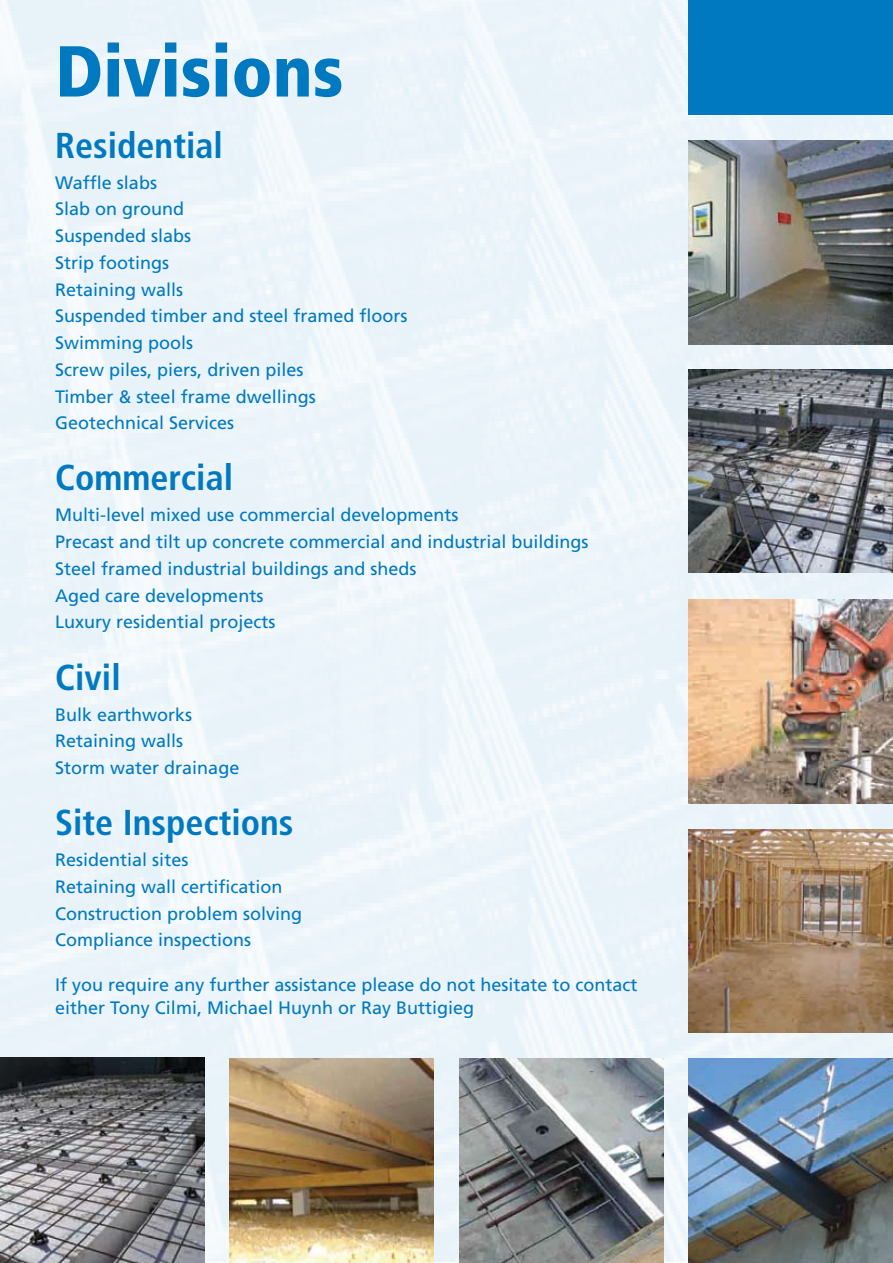
<style>
.page{position:relative;width:893px;height:1263px;background:#fff}
.page>*{position:absolute;margin:0;border:0;box-sizing:border-box;transform-origin:0 0}
.t1{font:900 condensed 72px "Frutiger";color:#0079c1}
.t2{font:700 condensed 36px "Frutiger";color:#0079c1}
.t3{font:18px/26.7px "Frutiger";color:#0079c1}
</style>
<div class="page">
<img style="left:0;top:0;width:893px;height:1261px">
<img style="left:0;top:1057px;width:204px;height:206px">
<img style="left:230px;top:1059px;width:204px;height:204px">
<img style="left:459px;top:1059px;width:204px;height:204px">
<img style="left:689px;top:1059px;width:204px;height:204px">
<img style="left:689px;top:829px;width:204px;height:203px">
<img style="left:689px;top:600px;width:204px;height:204px">
<img style="left:689px;top:370px;width:204px;height:203px">
<img style="left:689px;top:140px;width:204px;height:204px">
<div style="left:689px;top:0;width:204px;height:115px;background:#0079c1"></div>
<h1 class="t1" style="left:55px;top:28px;width:290px">Divisions</h1>
<h2 class="t2" style="left:55px;top:124px;width:169px">Residential</h2>
<p class="t3" style="left:55px;top:169px;width:354px">Waffle slabs<br>Slab on ground<br>Suspended slabs<br>Strip footings<br>Retaining walls<br>Suspended timber and steel framed floors<br>Swimming pools<br>Screw piles, piers, driven piles<br>Timber &amp; steel frame dwellings<br>Geotechnical Services</p>
<h2 class="t2" style="left:55px;top:457px;width:179px">Commercial</h2>
<p class="t3" style="left:55px;top:502px;width:535px">Multi-level mixed use commercial developments<br>Precast and tilt up concrete commercial and industrial buildings Steel framed industrial buildings and sheds<br>Aged care developments<br>Luxury residential projects</p>
<h2 class="t2" style="left:55px;top:656px;width:67px">Civil</h2>
<p class="t3" style="left:55px;top:701px;width:186px">Bulk earthworks<br>Retaining walls<br>Storm water drainage</p>
<h2 class="t2" style="left:55px;top:801px;width:240px">Site Inspections</h2>
<p class="t3" style="left:55px;top:846px;width:249px">Residential sites<br>Retaining wall certification<br>Construction problem solving<br>Compliance inspections</p>
<p class="t3" style="left:55px;top:974px;width:584px;line-height:22.5px">If you require any further assistance please do not hesitate to contact either Tony Cilmi, Michael Huynh or Ray Buttigieg</p>
</div>
